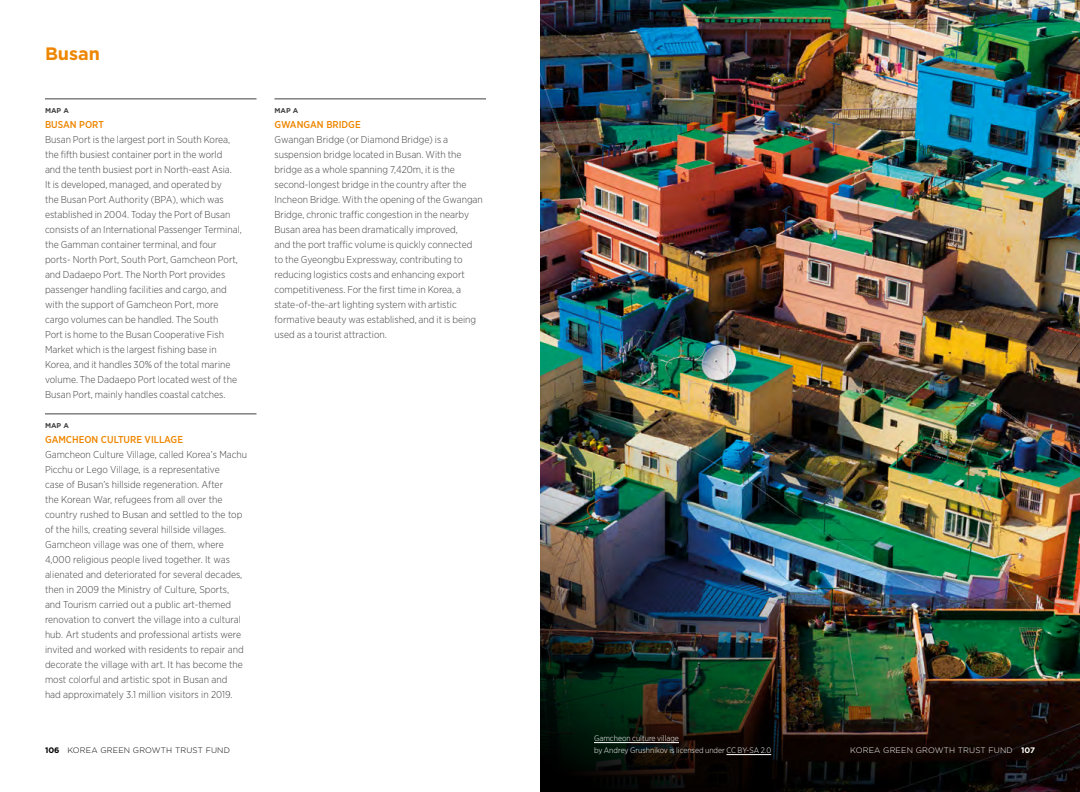
<style>
.page{position:relative;width:1080px;height:792px;background:#fff}
.page>*{position:absolute;margin:0;border:0;box-sizing:border-box;transform-origin:0 0}
.t1{font:700 18px "Gotham";color:#ee8600}
.t2{font:300 10px/15px "Gotham Narrow";color:#414142}
.t3{font:500 10px "Gotham Narrow";color:#ee8600}
.t4{font:300 8px "Gotham Narrow";color:#fff}
.t5{font:300 8px "Gotham";letter-spacing:.02em;color:#000}
.t6{font:300 8px "Gotham";letter-spacing:.02em;color:#fff}
.t7{font:700 7px "Gotham";color:#414142}
.s1{font-weight:700}
</style>
<div class="page">
<hr style="left:45px;top:99px;width:211px;height:1px;background:#414142">
<hr style="left:45px;top:414px;width:211px;height:1px;background:#414142">
<hr style="left:274px;top:99px;width:212px;height:1px;background:#414142">
<img style="left:540px;top:0;width:540px;height:45px">
<img style="left:540px;top:45px;width:540px;height:747px">
<hr style="left:594px;top:742px;width:85px;height:1px;background:#fff">
<hr style="left:727px;top:754px;width:44px;height:1px;background:#fff">
<h1 class="t1" style="left:45px;top:42px;width:57px">Busan</h1>
<p class="t7" style="left:45px;top:105px;width:25px">MAP A</p>
<p class="t3" style="left:45px;top:118px;width:60px">BUSAN PORT</p>
<p class="t2" style="left:45px;top:131px;width:198px">Busan Port is the largest port in South Korea, the fifth busiest container port in the world<br>and the tenth busiest port in North-east Asia.<br>It is developed, managed, and operated by<br>the Busan Port Authority (BPA), which was established in 2004. Today the Port of Busan consists of an International Passenger Terminal, the Gamman container terminal, and four ports- North Port, South Port, Gamcheon Port, and Dadaepo Port. The North Port provides passenger handling facilities and cargo, and with the support of Gamcheon Port, more cargo volumes can be handled. The South<br>Port is home to the Busan Cooperative Fish Market which is the largest fishing base in Korea, and it handles 30% of the total marine volume. The Dadaepo Port located west of the Busan Port, mainly handles coastal catches.</p>
<p class="t7" style="left:45px;top:420px;width:25px">MAP A</p>
<p class="t3" style="left:45px;top:433px;width:140px">GAMCHEON CULTURE VILLAGE</p>
<p class="t2" style="left:45px;top:446px;width:204px">Gamcheon Culture Village, called Korea’s Machu Picchu or Lego Village, is a representative<br>case of Busan’s hillside regeneration. After<br>the Korean War, refugees from all over the country rushed to Busan and settled to the top of the hills, creating several hillside villages.<br>Gamcheon village was one of them, where 4,000 religious people lived together. It was alienated and deteriorated for several decades, then in 2009 the Ministry of Culture, Sports, and Tourism carried out a public art-themed renovation to convert the village into a cultural hub. Art students and professional artists were invited and worked with residents to repair and decorate the village with art. It has become the most colorful and artistic spot in Busan and<br>had approximately 3.1 million visitors in 2019.</p>
<p class="t7" style="left:274px;top:105px;width:25px">MAP A</p>
<p class="t3" style="left:274px;top:118px;width:88px">GWANGAN BRIDGE</p>
<p class="t2" style="left:274px;top:131px;width:210px">Gwangan Bridge (or Diamond Bridge) is a suspension bridge located in Busan. With the bridge as a whole spanning 7,420m, it is the second-longest bridge in the country after the Incheon Bridge. With the opening of the Gwangan Bridge, chronic traffic congestion in the nearby Busan area has been dramatically improved,<br>and the port traffic volume is quickly connected to the Gyeongbu Expressway, contributing to reducing logistics costs and enhancing export competitiveness. For the first time in Korea, a state-of-the-art lighting system with artistic formative beauty was established, and it is being used as a tourist attraction.</p>
<p class="t4" style="left:594px;top:733px;width:87px">Gamcheon culture village</p>
<p class="t5" style="left:45px;top:745px;width:187px"><span class="s1">106</span> KOREA GREEN GROWTH TRUST FUND</p>
<p class="t4" style="left:594px;top:745px;width:179px">by Andrey Grushnikov is licensed under CC BY-SA 2.0</p>
<p class="t6" style="left:850px;top:745px;width:186px">KOREA GREEN GROWTH TRUST FUND <span class="s1">107</span></p>
</div>
